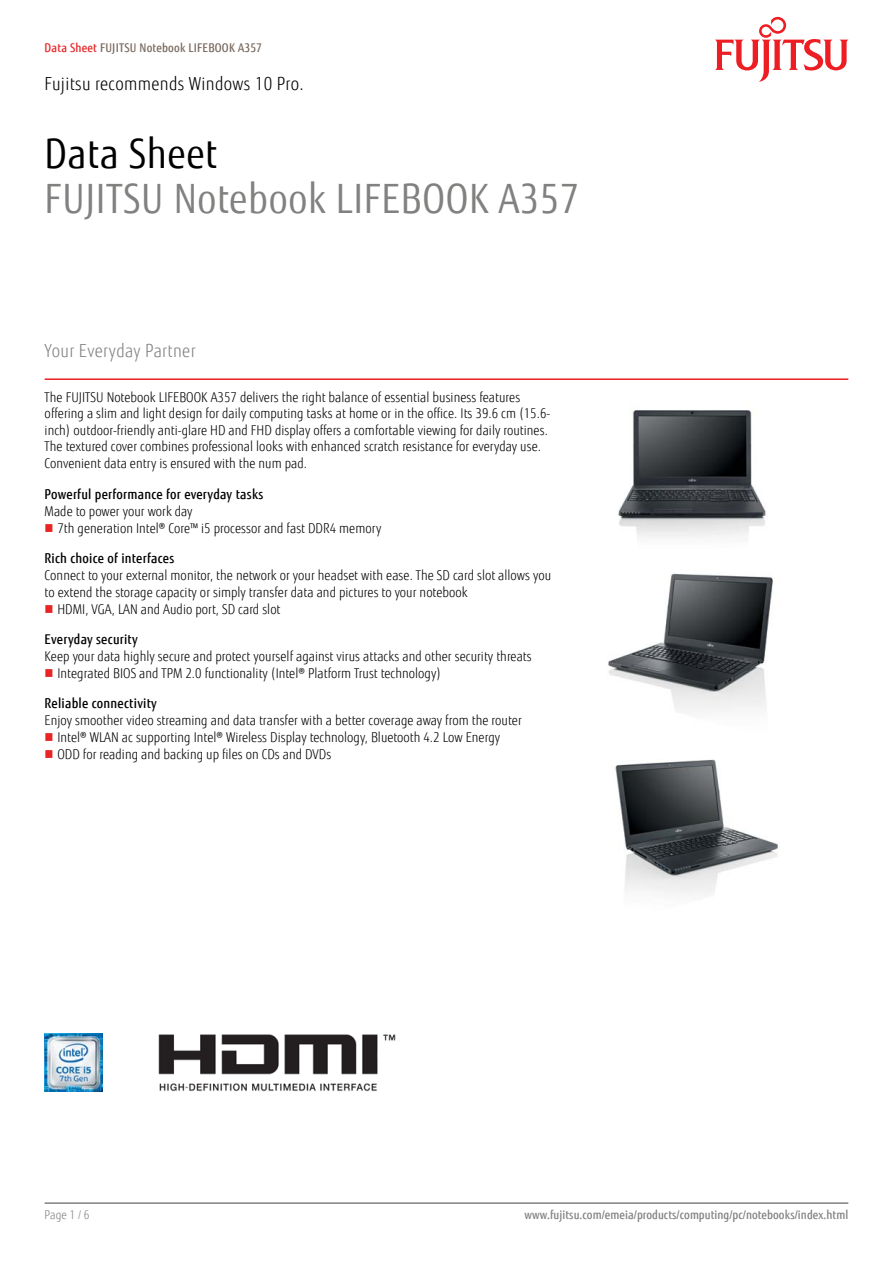
<style>
.page{position:relative;width:893px;height:1263px;background:#fff}
.page>*{position:absolute;margin:0;border:0;box-sizing:border-box;transform-origin:0 0}
.t1{font:40.5px "Fujitsu Sans";letter-spacing:.02em;color:#818280;scale:.9 1}
.t2{font:40.5px "Fujitsu Sans";letter-spacing:.02em;color:#000;scale:.9 1}
.t3{font:300 18px "Fujitsu Sans";letter-spacing:.02em;color:#000;scale:.9 1}
.t4{font:300 18px "Fujitsu Sans";letter-spacing:.02em;color:#818280;scale:.9 1}
.t5{font:300 13.5px/16.5px "Fujitsu Sans";letter-spacing:.005em;color:#000;scale:.9 1}
.t6{font:500 13.5px "Fujitsu Sans";letter-spacing:.02em;color:#000;scale:.9 1}
.t7{font:500 12px "Fujitsu Sans";letter-spacing:.005em;color:#818280;scale:.9 1}
.t8{font:500 12px "Fujitsu Sans";letter-spacing:.02em;color:#79695e;scale:.9 1}
.t9{font:300 12px "Fujitsu Sans";color:#818280;scale:.9 1}
.s1{color:#e92425}
</style>
<div class="page">
<hr style="left:45px;top:1202px;width:803px;height:2px;background:#818280">
<hr style="left:45px;top:378px;width:803px;height:2px;background:#ed1d24">
<svg style="left:715px;top:17px;width:133px;height:65px"></svg>
<img style="left:618px;top:410px;width:148px;height:128px">
<img style="left:608px;top:573px;width:165px;height:141px">
<img style="left:615px;top:759px;width:164px;height:136px">
<img style="left:45px;top:1034px;width:57px;height:57px">
<img style="left:158px;top:1034px;width:238px;height:57px">
<p class="t8" style="left:45px;top:40px;width:243px"><span class="s1">Data Sheet</span> FUJITSU Notebook LIFEBOOK A357</p>
<h2 class="t3" style="left:45px;top:73px;width:289px">Fujitsu recommends Windows 10 Pro.</h2>
<h1 class="t2" style="left:45px;top:130px;width:193px">Data Sheet</h1>
<h1 class="t1" style="left:45px;top:175px;width:595px">FUJITSU Notebook LIFEBOOK A357</h1>
<h2 class="t4" style="left:45px;top:340px;width:169px">Your Everyday Partner</h2>
<p class="t5" style="left:45px;top:389px;width:563px">The FUJITSU Notebook LIFEBOOK A357 delivers the right balance of essential business features offering a slim and light design for daily computing tasks at home or in the office. Its 39.6 cm (15.6- inch) outdoor-friendly anti-glare HD and FHD display offers a comfortable viewing for daily routines.<br>The textured cover combines professional looks with enhanced scratch resistance for everyday use.<br>Convenient data entry is ensured with the num pad.</p>
<p class="t6" style="left:45px;top:486px;width:245px">Powerful performance for everyday tasks</p>
<p class="t5" style="left:57px;top:503px;width:361px;line-height:17.1px;text-indent:-13px">Made to power your work day<br>7th generation Intel® Core™ i5 processor and fast DDR4 memory</p>
<p class="t6" style="left:45px;top:550px;width:146px">Rich choice of interfaces</p>
<p class="t5" style="left:45px;top:567px;width:564px">Connect to your external monitor, the network or your headset with ease. The SD card slot allows you</p>
<p class="t5" style="left:45px;top:584px;width:471px">to extend the storage capacity or simply transfer data and pictures to your notebook</p>
<p class="t5" style="left:57px;top:601px;width:249px">HDMI, VGA, LAN and Audio port, SD card slot</p>
<p class="t6" style="left:45px;top:631px;width:105px">Everyday security</p>
<p class="t5" style="left:57px;top:648px;width:529px;line-height:17.1px;text-indent:-13px">Keep your data highly secure and protect yourself against virus attacks and other security threats<br>Integrated BIOS and TPM 2.0 functionality (Intel® Platform Trust technology)</p>
<p class="t6" style="left:45px;top:695px;width:126px">Reliable connectivity</p>
<p class="t5" style="left:57px;top:712px;width:517px;text-indent:-13px">Enjoy smoother video streaming and data transfer with a better coverage away from the router<br>Intel® WLAN ac supporting Intel® Wireless Display technology, Bluetooth 4.2 Low Energy<br>ODD for reading and backing up files on CDs and DVDs</p>
<p class="t9" style="left:45px;top:1208px;width:51px">Page 1 / 6</p>
<p class="t7" style="left:524px;top:1208px;width:361px">www.fujitsu.com/emeia/products/computing/pc/notebooks/index.html</p>
</div>
